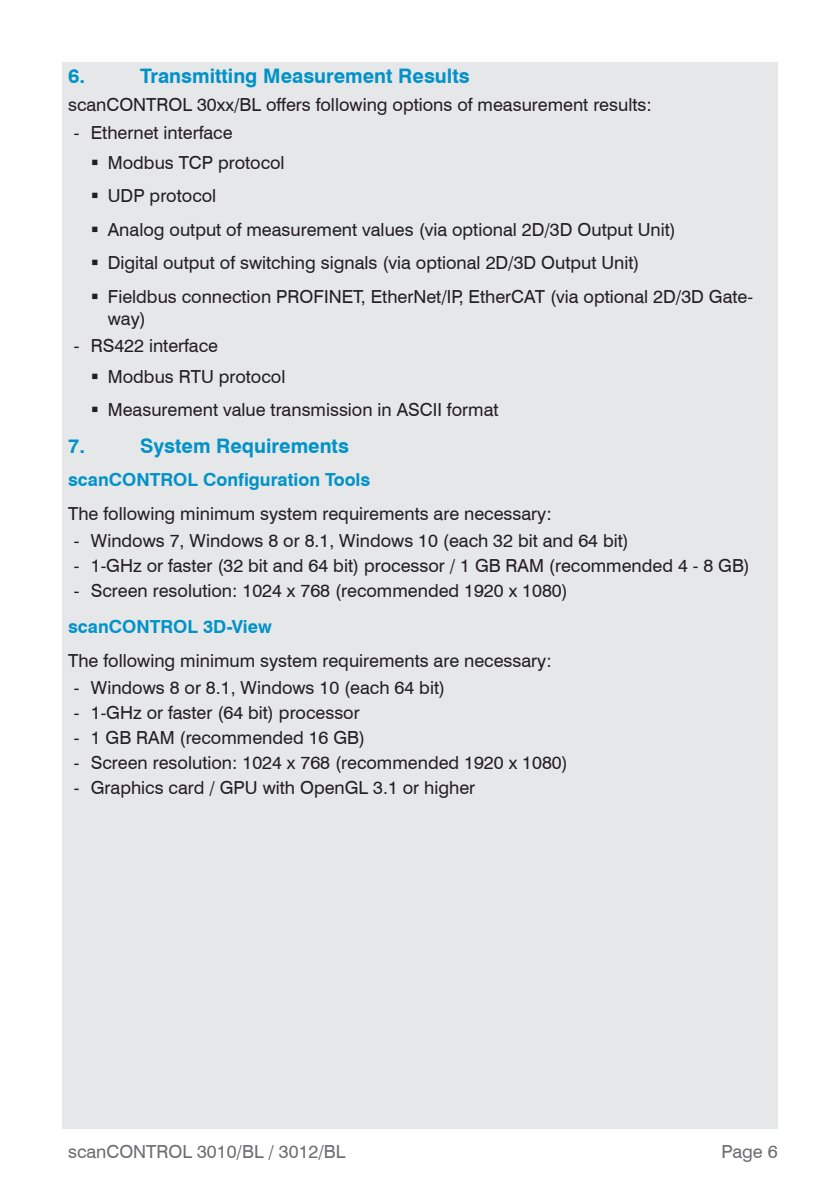
<style>
.page{position:relative;width:840px;height:1191px;background:#fff}
.page>*{position:absolute;margin:0;border:0;box-sizing:border-box;transform-origin:0 0}
.t1{font:700 20px "Swiss 721 BT";color:#0092c8}
.Fließtext{font:18px/22px "Swiss 721 BT";color:#231f20}
.Kapitel_2{font:700 18px "Swiss 721 BT";color:#0092c8}
.t2{font:18px "Swiss 721 BT";color:#6c6d70}
</style>
<div class="page">
<div style="left:62px;top:62px;width:715px;height:1066px;background:#e6e7e9"></div>
<p class="t1" style="left:68px;top:64px;width:19px">6.</p>
<p class="t1" style="left:140px;top:64px;width:331px">Transmitting Measurement Results</p>
<p class="Fließtext" style="left:68px;top:93px;width:585px">scanCONTROL 30xx/BL offers following options of measurement results:</p>
<p class="Fließtext" style="left:74px;top:121px;width:160px">- Ethernet interface</p>
<p class="Fließtext" style="left:108px;top:152px;width:178px">Modbus TCP protocol</p>
<p class="Fließtext" style="left:108px;top:185px;width:110px">UDP protocol</p>
<p class="Fließtext" style="left:108px;top:218px;width:569px">Analog output of measurement values (via optional 2D/3D Output Unit)</p>
<p class="Fließtext" style="left:108px;top:252px;width:533px">Digital output of switching signals (via optional 2D/3D Output Unit)</p>
<p class="Fließtext" style="left:108px;top:285px;width:646px">Fieldbus connection PROFINET, EtherNet/IP, EtherCAT (via optional 2D/3D Gate&shy;way)</p>
<p class="Fließtext" style="left:74px;top:335px;width:146px">- RS422 interface</p>
<p class="Fließtext" style="left:108px;top:365px;width:179px">Modbus RTU protocol</p>
<p class="Fließtext" style="left:108px;top:398px;width:392px">Measurement value transmission in ASCII format</p>
<p class="t1" style="left:68px;top:434px;width:19px">7.</p>
<p class="t1" style="left:140px;top:434px;width:210px">System Requirements</p>
<p class="Kapitel_2" style="left:68px;top:469px;width:303px">scanCONTROL Configuration Tools</p>
<p class="Fließtext" style="left:68px;top:502px;width:485px">The following minimum system requirements are necessary:</p>
<p class="Fließtext" style="left:74px;top:530px;width:556px">- Windows 7, Windows 8 or 8.1, Windows 10 (each 32 bit and 64 bit)</p>
<p class="Fließtext" style="left:74px;top:555px;width:677px">- 1-GHz or faster (32 bit and 64 bit) processor / 1 GB RAM (recommended 4 - 8 GB)</p>
<p class="Fließtext" style="left:74px;top:579px;width:495px">- Screen resolution: 1024 x 768 (recommended 1920 x 1080)</p>
<p class="Kapitel_2" style="left:68px;top:616px;width:205px">scanCONTROL 3D-View</p>
<p class="Fließtext" style="left:68px;top:649px;width:485px">The following minimum system requirements are necessary:</p>
<p class="Fließtext" style="left:74px;top:677px;width:372px">- Windows 8 or 8.1, Windows 10 (each 64 bit)</p>
<p class="Fließtext" style="left:74px;top:701px;width:287px">- 1-GHz or faster (64 bit) processor</p>
<p class="Fließtext" style="left:74px;top:726px;width:293px">- 1 GB RAM (recommended 16 GB)</p>
<p class="Fließtext" style="left:74px;top:751px;width:495px">- Screen resolution: 1024 x 768 (recommended 1920 x 1080)</p>
<p class="Fließtext" style="left:74px;top:776px;width:403px">- Graphics card / GPU with OpenGL 3.1 or higher</p>
<p class="t2" style="left:68px;top:1140px;width:279px">scanCONTROL 3010/BL / 3012/BL</p>
<p class="t2" style="left:721px;top:1140px;width:57px">Page 6</p>
</div>
